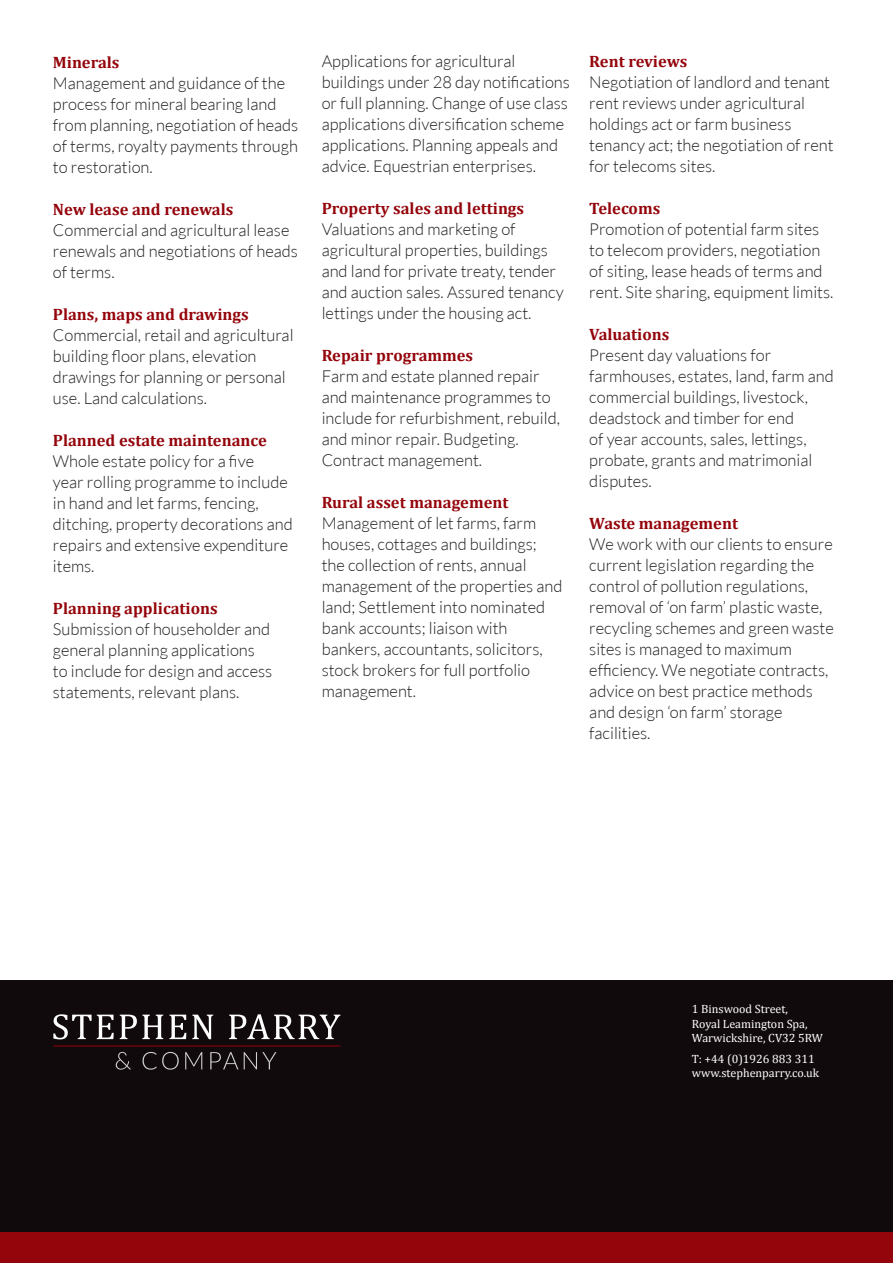
<style>
.page{position:relative;width:893px;height:1263px;background:#fff}
.page>*{position:absolute;margin:0;border:0;box-sizing:border-box;transform-origin:0 0}
.t1{font:300 16.5px/21px "Lato";color:#231f20}
.t2{font:700 16.5px "Cambria";color:#94040b}
.t3{font:12px/14.4px "Cambria";color:#fff}
</style>
<div class="page">
<div style="left:0;top:980px;width:893px;height:252px;background:#110a0c"></div>
<svg style="left:116px;top:1052px;width:15px;height:18px"></svg>
<svg style="left:143px;top:1052px;width:36px;height:18px"></svg>
<svg style="left:185px;top:1052px;width:17px;height:17px"></svg>
<svg style="left:210px;top:1052px;width:28px;height:17px"></svg>
<svg style="left:244px;top:1052px;width:32px;height:17px"></svg>
<svg style="left:53px;top:1014px;width:61px;height:25px"></svg>
<svg style="left:120px;top:1015px;width:43px;height:24px"></svg>
<svg style="left:169px;top:1015px;width:17px;height:24px"></svg>
<svg style="left:192px;top:1015px;width:21px;height:24px"></svg>
<svg style="left:229px;top:1014px;width:111px;height:25px"></svg>
<hr style="left:53px;top:1046px;width:287px;height:1px;background:#94040b">
<div style="left:0;top:1232px;width:893px;height:31px;background:#94040b"></div>
<p class="t2" style="left:53px;top:50px;width:68px">Minerals</p>
<p class="t1" style="left:53px;top:72px;width:247px">Management and guidance of the process for mineral bearing land from planning, negotiation of heads of terms, royalty payments through to restoration.</p>
<p class="t2" style="left:53px;top:197px;width:182px">New lease and renewals</p>
<p class="t1" style="left:53px;top:219px;width:247px">Commercial and agricultural lease renewals and negotiations of heads of terms.</p>
<p class="t2" style="left:53px;top:302px;width:197px">Plans, maps and drawings</p>
<p class="t1" style="left:53px;top:324px;width:242px">Commercial, retail and agricultural building floor plans, elevation drawings for planning or personal use. Land calculations.</p>
<p class="t2" style="left:53px;top:428px;width:215px">Planned estate maintenance</p>
<p class="t1" style="left:53px;top:450px;width:241px">Whole estate policy for a five<br>year rolling programme to include in hand and let farms, fencing, ditching, property decorations and repairs and extensive expenditure items.</p>
<p class="t2" style="left:53px;top:596px;width:166px">Planning applications</p>
<p class="t1" style="left:53px;top:618px;width:221px">Submission of householder and general planning applications to include for design and access statements, relevant plans.</p>
<p class="t1" style="left:322px;top:51px;width:250px">Applications for agricultural buildings under 28 day notifications or full planning. Change of use class applications diversification scheme applications. Planning appeals and advice. Equestrian enterprises.</p>
<p class="t2" style="left:322px;top:197px;width:204px">Property sales and lettings</p>
<p class="t1" style="left:322px;top:219px;width:244px">Valuations and marketing of agricultural properties, buildings and land for private treaty, tender and auction sales. Assured tenancy lettings under the housing act.</p>
<p class="t2" style="left:322px;top:344px;width:153px">Repair programmes</p>
<p class="t1" style="left:322px;top:366px;width:240px">Farm and estate planned repair and maintenance programmes to include for refurbishment, rebuild, and minor repair. Budgeting.<br>Contract management.</p>
<p class="t2" style="left:322px;top:491px;width:188px">Rural asset management</p>
<p class="t1" style="left:322px;top:513px;width:242px">Management of let farms, farm houses, cottages and buildings; the collection of rents, annual management of the properties and land; Settlement into nominated bank accounts; liaison with bankers, accountants, solicitors, stock brokers for full portfolio management.</p>
<p class="t2" style="left:589px;top:50px;width:99px">Rent reviews</p>
<p class="t1" style="left:589px;top:72px;width:246px">Negotiation of landlord and tenant rent reviews under agricultural holdings act or farm business tenancy act; the negotiation of rent for telecoms sites.</p>
<p class="t2" style="left:589px;top:197px;width:72px">Telecoms</p>
<p class="t1" style="left:589px;top:219px;width:246px">Promotion of potential farm sites to telecom providers, negotiation of siting, lease heads of terms and rent. Site sharing, equipment limits.</p>
<p class="t2" style="left:589px;top:323px;width:82px">Valuations</p>
<p class="t1" style="left:589px;top:345px;width:246px">Present day valuations for farmhouses, estates, land, farm and commercial buildings, livestock, deadstock and timber for end<br>of year accounts, sales, lettings, probate, grants and matrimonial disputes.</p>
<p class="t2" style="left:589px;top:512px;width:150px">Waste management</p>
<p class="t1" style="left:589px;top:534px;width:246px">We work with our clients to ensure current legislation regarding the control of pollution regulations, removal of ‘on farm’ plastic waste, recycling schemes and green waste sites is managed to maximum efficiency. We negotiate contracts, advice on best practice methods and design ‘on farm’ storage facilities.</p>
<p class="t3" style="left:692px;top:1002px;width:133px">1 Binswood Street,<br>Royal Leamington Spa,<br>Warwickshire, CV32 5RW</p>
<p class="t3" style="left:692px;top:1052px;width:129px">T: +44 (0)1926 883 311 www.stephenparry.co.uk</p>
</div>
